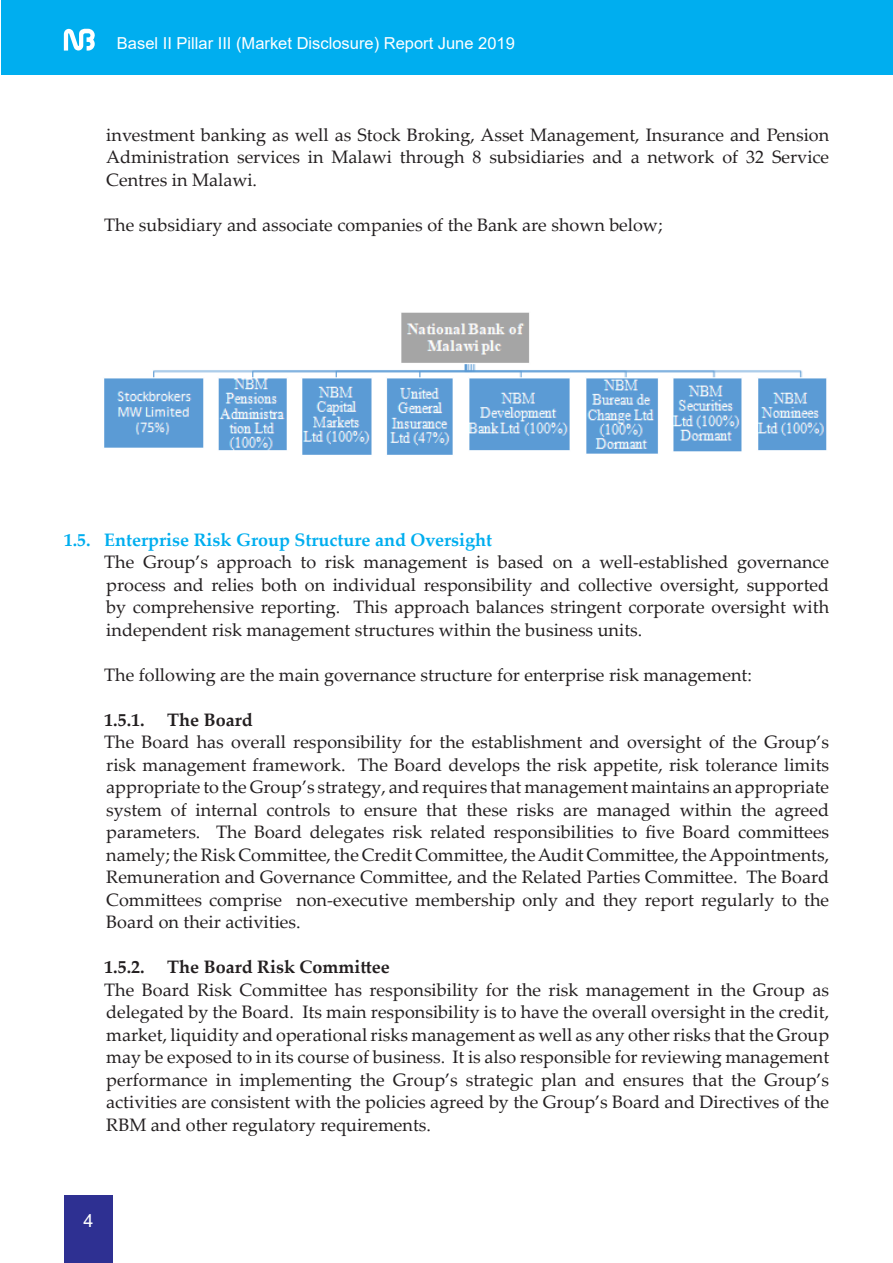
<style>
.page{position:relative;width:893px;height:1263px;background:#fff}
.page>*{position:absolute;margin:0;border:0;box-sizing:border-box;transform-origin:0 0}
.t1{font:18px/22.5px "Palatino Linotype";color:#231f20;text-align:justify}
.t2{font:700 18px "Palatino Linotype";color:#00aeef}
.t3{font:700 18px "Palatino Linotype";color:#231f20}
.t4{font:18px "Arial";color:#fff}
.t5{font:16.5px "Arial";color:#fff}
</style>
<div class="page">
<div style="left:1px;top:0;width:892px;height:75px;background:#00aeef"></div>
<div style="left:65px;top:1196px;width:48px;height:67px;background:#2e3092"></div>
<svg style="left:64px;top:29px;width:31px;height:22px"></svg>
<img style="left:104px;top:312px;width:723px;height:143px">
<p class="t5" style="left:117px;top:32px;width:399px">Basel II Pillar III (Market Disclosure) Report June 2019</p>
<p class="t1" style="left:106px;top:123px;width:724px">investment banking as well as Stock Broking, Asset Management, Insurance and Pension Administration services in Malawi through 8 subsidiaries and a network of 32 Service Centres in Malawi.</p>
<p class="t1" style="left:104px;top:213px;width:560px">The subsidiary and associate companies of the Bank are shown below;</p>
<p class="t2" style="left:64px;top:527px;width:430px">1.5. Enterprise Risk Group Structure and Oversight</p>
<p class="t1" style="left:104px;top:550px;width:726px">The Group’s approach to risk management is based on a well-established governance process and relies both on individual responsibility and collective oversight, supported by comprehensive reporting. This approach balances stringent corporate oversight with independent risk management structures within the business units.</p>
<p class="t1" style="left:104px;top:663px;width:649px">The following are the main governance structure for enterprise risk management:</p>
<p class="t3" style="left:104px;top:707px;width:42px">1.5.1.</p>
<p class="t3" style="left:167px;top:707px;width:87px">The Board</p>
<p class="t1" style="left:104px;top:730px;width:726px">The Board has overall responsibility for the establishment and oversight of the Group’s risk management framework. The Board develops the risk appetite, risk tolerance limits appropriate to the Group’s strategy, and requires that management maintains an appropriate system of internal controls to ensure that these risks are managed within the agreed parameters. The Board delegates risk related responsibilities to five Board committees namely; the Risk Committee, the Credit Committee, theAudit Committee, theAppointments, Remuneration and Governance Committee, and the Related Parties Committee. The Board Committees comprise non-executive membership only and they report regularly to the Board on their activities.</p>
<p class="t3" style="left:104px;top:954px;width:42px">1.5.2.</p>
<p class="t3" style="left:167px;top:954px;width:224px">The Board Risk Committee</p>
<p class="t1" style="left:104px;top:978px;width:726px">The Board Risk Committee has responsibility for the risk management in the Group as delegated by the Board. Its main responsibility is to have the overall oversight in the credit, market, liquidity and operational risks management as well as any other risks that the Group may be exposed to in its course of business. It is also responsible for reviewing management performance in implementing the Group’s strategic plan and ensures that the Group’s activities are consistent with the policies agreed by the Group’s Board and Directives of the RBM and other regulatory requirements.</p>
<p class="t4" style="left:84px;top:1208px;width:12px">4</p>
</div>
